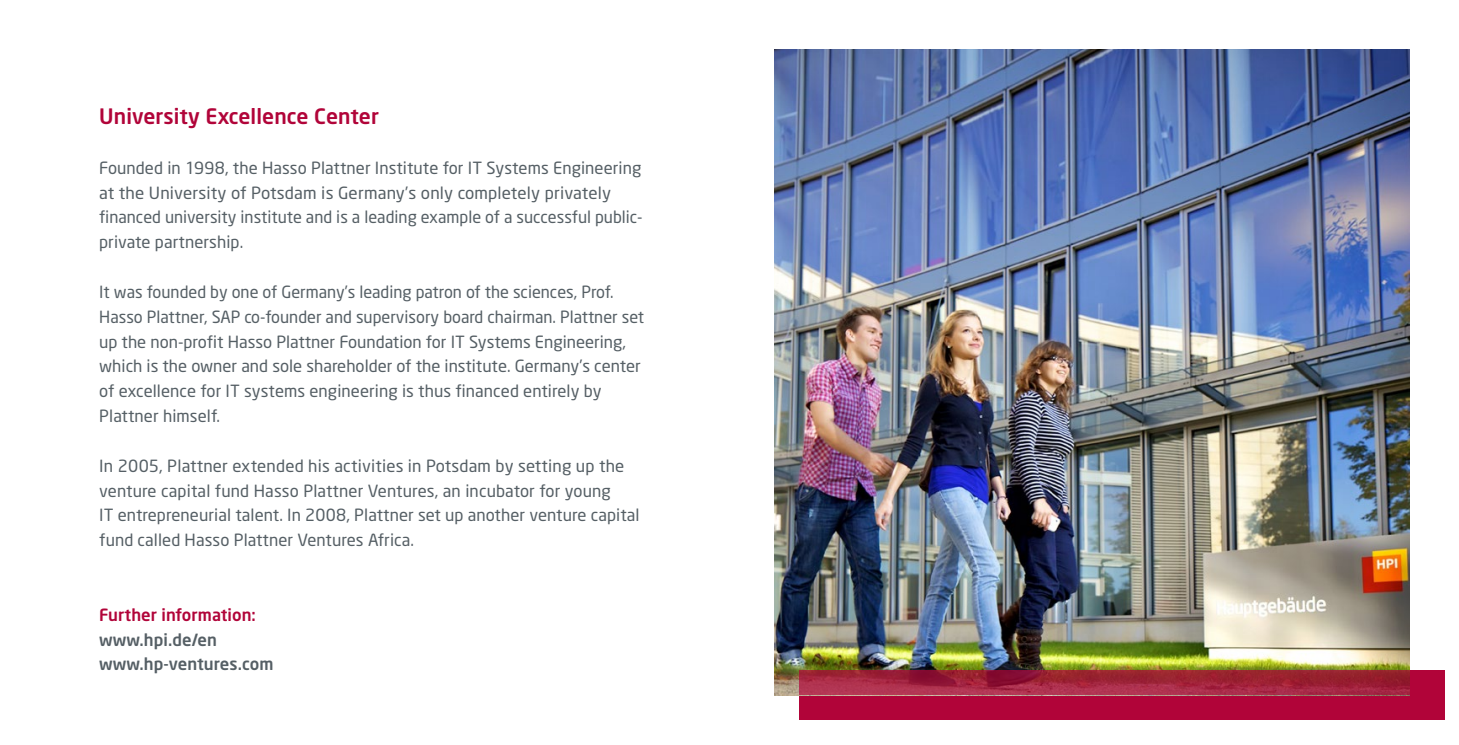
<style>
.page{position:relative;width:1459px;height:745px;background:#fff}
.page>*{position:absolute;margin:0;border:0;box-sizing:border-box;transform-origin:0 0}
.Headline_innen_engli{font:500 21px "Neo Sans";letter-spacing:.005em;color:#b10439}
.Copy_englisch{font:16.62px/24.8px "Neo Sans";color:#555f65}
.Copy_fett{font:500 16.62px "Neo Sans";letter-spacing:.005em;color:#555f65}
.Copy_fett-2{font:500 16.62px "Neo Sans";letter-spacing:.005em;color:#b10439}
</style>
<div class="page">
<div style="left:799px;top:670px;width:645px;height:49px;background:#b10439"></div>
<img style="left:774px;top:50px;width:635px;height:644px">
<svg style="left:799px;top:670px;width:610px;height:24px;background:#9f253c"></svg>
<p class="Headline_innen_engli" style="left:99px;top:103px;width:281px">University Excellence Center</p>
<p class="Copy_englisch" style="left:99px;top:155px;width:545px">Founded in 1998, the Hasso Plattner Institute for IT Systems Engineering at the University of Potsdam is Germany’s only completely privately financed university institute and is a leading example of a successful public&shy;private partnership.</p>
<p class="Copy_englisch" style="left:99px;top:279px;width:546px">It was founded by one of Germany’s leading patron of the sciences, Prof.<br>Hasso Plattner, SAP co-founder and supervisory board chairman. Plattner set up the non-profit Hasso Plattner Foundation for IT Systems Engineering, which is the owner and sole shareholder of the institute. Germany’s center of excellence for IT systems engineering is thus financed entirely by Plattner himself.</p>
<p class="Copy_englisch" style="left:99px;top:452px;width:542px">In 2005, Plattner extended his activities in Potsdam by setting up the venture capital fund Hasso Plattner Ventures, an incubator for young<br>IT entrepreneurial talent. In 2008, Plattner set up another venture capital fund called Hasso Plattner Ventures Africa.</p>
<p class="Copy_fett-2" style="left:99px;top:603px;width:158px">Further information:</p>
<p class="Copy_fett" style="left:99px;top:628px;width:119px">www.hpi.de/en</p>
<p class="Copy_fett" style="left:99px;top:653px;width:176px">www.hp-ventures.com</p>
</div>
